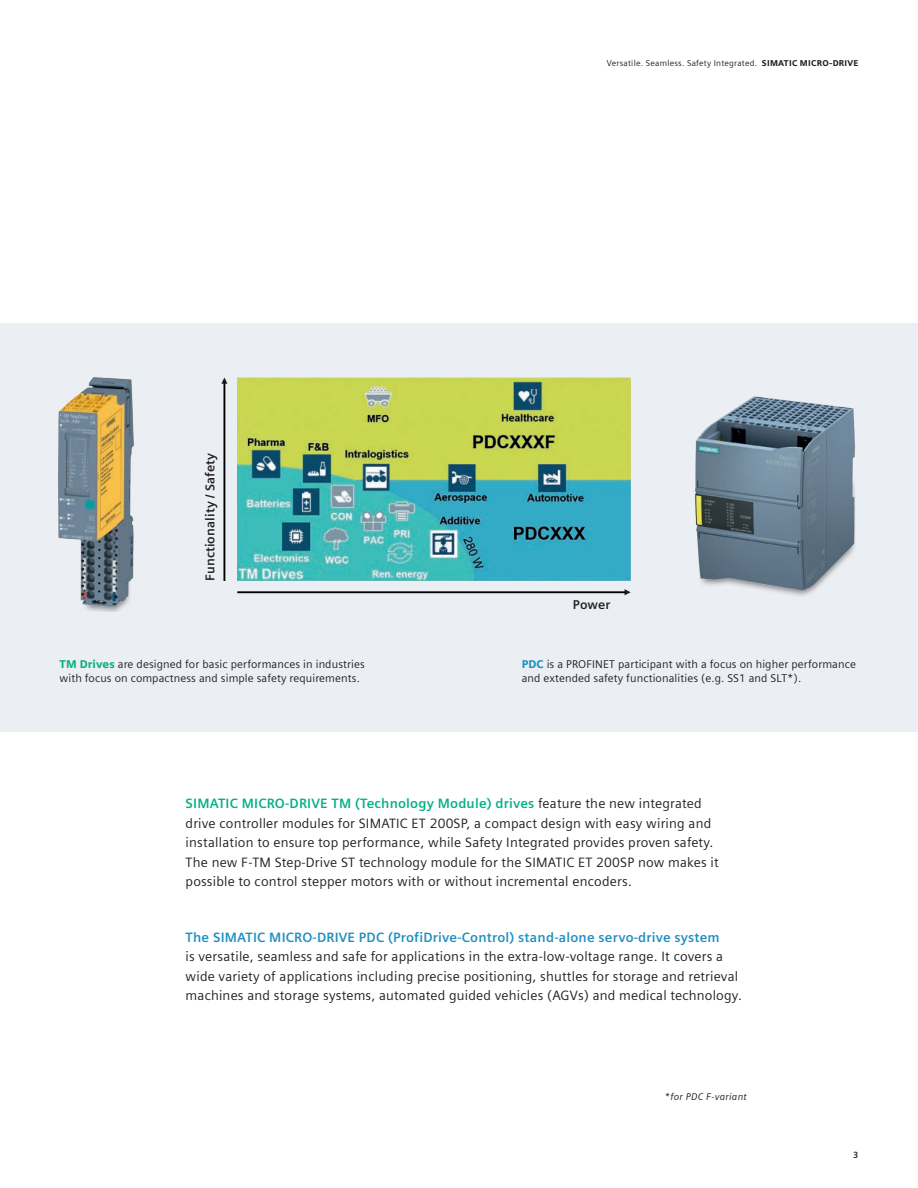
<style>
.page{position:relative;width:918px;height:1188px;background:#fff}
.page>*{position:absolute;margin:0;border:0;box-sizing:border-box;transform-origin:0 0}
.BP_TX_Roman_9pt_blac{font:13.5px/19.5px "Siemens Sans";letter-spacing:.015em;color:#231f20}
.BP_Note_8_5pt_Black{font:700 12.75px "Siemens Sans";letter-spacing:.01em;color:#231f20}
.BP_Note_7_5pt_3_5mm{font:11.25px/14.2px "Siemens Sans";letter-spacing:.01em;color:#231f20}
.BP_Note_6_5pt_3mm_bl{font:italic 9.75px "Siemens Sans";letter-spacing:.025em;color:#231f20}
.t1{font:700 9px "Siemens Sans";color:#231f20}
.t2{font:8.4px "Siemens Sans";letter-spacing:.03em;color:#231f20}
.s1{font-weight:900}
.s2{font-weight:900;color:#05b085}
.s3{font-weight:900;color:#218fc0}
.s4{font-weight:700;color:#05b085}
.s5{font-weight:700;color:#218fc0}
</style>
<div class="page">
<div style="left:0;top:323px;width:918px;height:408px;background:#ebeef3"></div>
<img style="left:58px;top:377px;width:76px;height:234px">
<img style="left:695px;top:396px;width:160px;height:200px">
<img style="left:237px;top:378px;width:394px;height:203px">
<svg style="left:221px;top:378px;width:6px;height:6px"></svg>
<hr style="left:223px;top:383px;width:2px;height:198px;background:#000">
<svg style="left:625px;top:589px;width:6px;height:6px"></svg>
<hr style="left:237px;top:591px;width:389px;height:2px;background:#000">
<p class="BP_Note_8_5pt_Black" style="left:203px;top:581px;width:129px;rotate:-90deg">Functionality / Safety</p>
<p class="t2" style="left:607px;top:58px;width:253px">Versatile. Seamless. Safety Integrated. <span class="s1">SIMATIC MICRO-DRIVE</span></p>
<p class="BP_Note_8_5pt_Black" style="left:573px;top:597px;width:39px">Power</p>
<p class="BP_Note_7_5pt_3_5mm" style="left:60px;top:657px;width:307px"><span class="s2">TM Drives</span> are designed for basic performances in industries with focus on compactness and simple safety requirements.</p>
<p class="BP_Note_7_5pt_3_5mm" style="left:522px;top:657px;width:336px"><span class="s3">PDC</span> is a PROFINET participant with a focus on higher performance and extended safety functionalities (e.g. SS1 and SLT*).</p>
<p class="BP_TX_Roman_9pt_blac" style="left:186px;top:794px;width:535px"><span class="s4">SIMATIC MICRO-DRIVE TM (Technology Module) drives</span> feature the new integrated drive controller modules for SIMATIC ET 200SP, a compact design with easy wiring and installation to ensure top performance, while Safety Integrated provides proven safety.<br>The new F-TM Step-Drive ST technology module for the SIMATIC ET 200SP now makes it possible to control stepper motors with or without incremental encoders.</p>
<p class="BP_TX_Roman_9pt_blac" style="left:186px;top:927px;width:558px"><span class="s5">The SIMATIC MICRO-DRIVE PDC (ProfiDrive-Control) stand-alone servo-drive system<br></span>is versatile, seamless and safe for applications in the extra-low-voltage range. It covers a wide variety of applications including precise positioning, shuttles for storage and retrieval machines and storage systems, automated guided vehicles (AGVs) and medical technology.</p>
<p class="BP_Note_6_5pt_3mm_bl" style="left:665px;top:1092px;width:84px">*for PDC F-variant</p>
<p class="t1" style="left:853px;top:1150px;width:7px">3</p>
</div>
